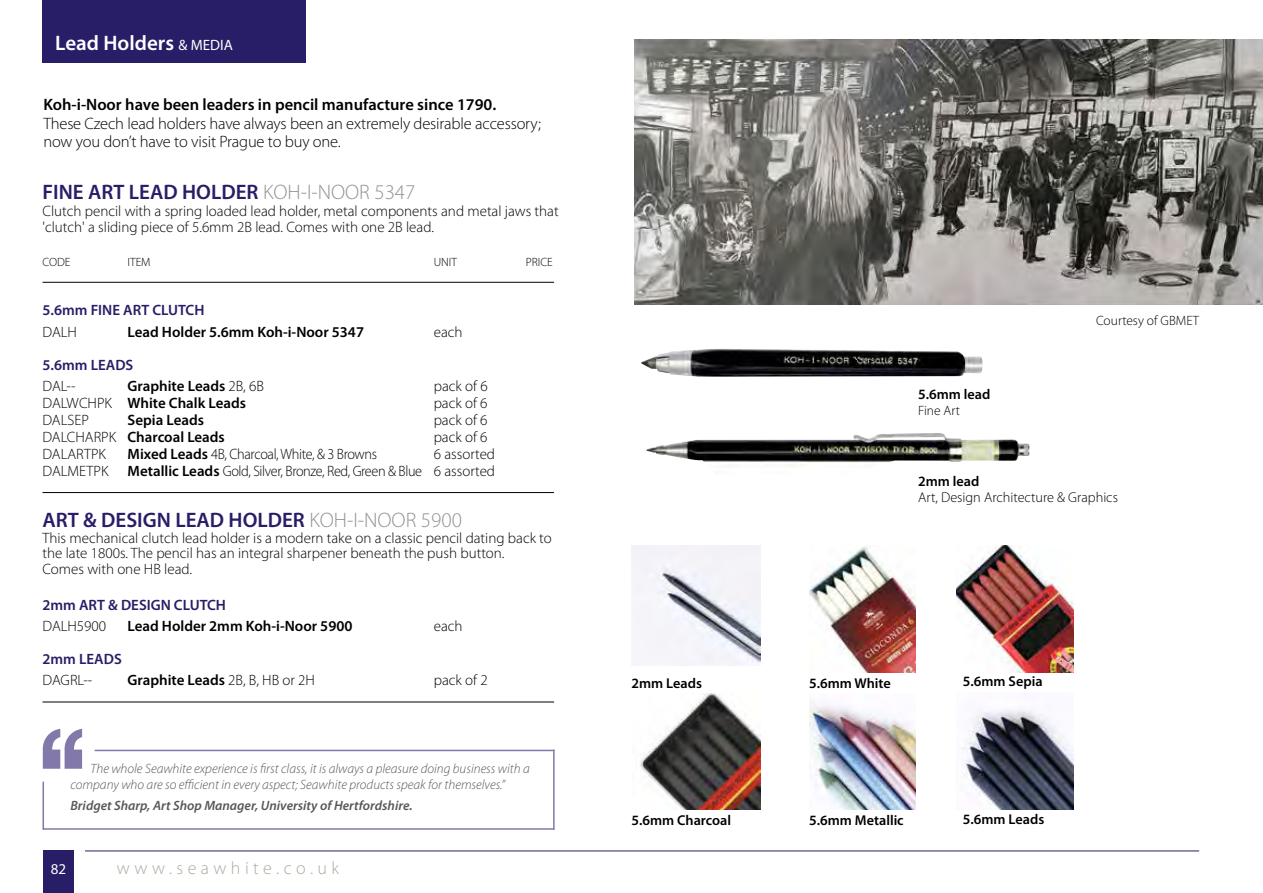
<style>
.page{position:relative;width:1263px;height:893px;background:#fff}
.page>*{position:absolute;margin:0;border:0;box-sizing:border-box;transform-origin:0 0}
.t1{font:600 21px "Myriad Pro";color:#281d67}
.t2{font:600 21px "Myriad Pro";color:#fff}
.t3{font:300 18px "Myriad Pro";letter-spacing:.25em;color:#acaaa0}
.t4{font:300 16.5px/18px "Myriad Pro";letter-spacing:-.01em;color:#000}
.t5{font:600 16.5px "Myriad Pro";color:#000}
.t6{font:300 15px/15.8px "Myriad Pro";color:#000}
.t7{font:600 15px "Myriad Pro";color:#000}
.t8{font:300 15px "Myriad Pro";letter-spacing:-.025em;color:#000;scale:.95 1}
.t9{font:600 15px "Myriad Pro";color:#281d67}
.t10{font:15px "Myriad Pro";color:#fff}
.t11{font:600 14.25px "Myriad Pro";color:#000}
.t12{font:300 14.25px "Myriad Pro";color:#000}
.t13{font:italic 300 13.5px/16.2px "Myriad Pro";color:#575756}
.t14{font:italic 600 13.5px "Myriad Pro";color:#575756}
.t15{font:300 13.5px "Myriad Pro";color:#000}
.t16{font:300 12px "Myriad Pro";color:#000}
.s1{font-weight:400;font-size:15px}
.s2{font-weight:300;color:#929292}
.s3{font-weight:300}
.s4{font-weight:600}
</style>
<div class="page">
<div style="left:43px;top:0;width:263px;height:63px;background:#281d67"></div>
<div style="left:43px;top:850px;width:31px;height:43px;background:#281d67"></div>
<hr style="left:85px;top:850px;width:1114px;height:1px;background:#281d67">
<hr style="left:43px;top:282px;width:511px;height:1px;background:#000">
<hr style="left:43px;top:492px;width:511px;height:1px;background:#000">
<hr style="left:43px;top:702px;width:511px;height:1px;background:#000">
<img style="left:641px;top:349px;width:342px;height:28px">
<hr style="left:553px;top:750px;width:2px;height:80px;background:#8378aa">
<hr style="left:95px;top:750px;width:459px;height:1px;background:#8378aa">
<hr style="left:43px;top:828px;width:512px;height:2px;background:#8378aa">
<svg style="left:43px;top:729px;width:505px;height:101px"></svg>
<hr style="left:43px;top:782px;width:1px;height:48px;background:#8378aa">
<img style="left:646px;top:433px;width:384px;height:34px">
<img style="left:640px;top:694px;width:120px;height:115px">
<img style="left:809px;top:546px;width:107px;height:127px">
<img style="left:956px;top:545px;width:117px;height:127px">
<img style="left:631px;top:545px;width:129px;height:120px">
<img style="left:809px;top:702px;width:107px;height:107px">
<img style="left:961px;top:708px;width:112px;height:101px">
<img style="left:634px;top:39px;width:629px;height:266px">
<h1 class="t2" style="left:55px;top:30px;width:179px">Lead Holders <span class="s1">&amp; MEDIA</span></h1>
<p class="t5" style="left:43px;top:94px;width:454px">Koh-i-Noor have been leaders in pencil manufacture since 1790.</p>
<p class="t4" style="left:43px;top:115px;width:499px">These Czech lead holders have always been an extremely desirable accessory; now you don’t have to visit Prague to buy one.</p>
<h1 class="t1" style="left:43px;top:178px;width:374px">FINE ART LEAD HOLDER <span class="s2">KOH-I-NOOR 5347</span></h1>
<p class="t6" style="left:43px;top:203px;width:518px">Clutch pencil with a spring loaded lead holder, metal components and metal jaws that 'clutch' a sliding piece of 5.6mm 2B lead. Comes with one 2B lead.</p>
<p class="t16" style="left:43px;top:254px;width:30px">CODE</p>
<p class="t16" style="left:128px;top:254px;width:25px">ITEM</p>
<p class="t16" style="left:434px;top:254px;width:25px">UNIT</p>
<p class="t16" style="left:526px;top:254px;width:29px">PRICE</p>
<p class="t9" style="left:43px;top:301px;width:163px">5.6mm FINE ART CLUTCH</p>
<p class="t6" style="left:43px;top:324px;width:36px">DALH</p>
<p class="t7" style="left:128px;top:322px;width:238px">Lead Holder 5.6mm Koh-i-Noor 5347</p>
<p class="t6" style="left:434px;top:324px;width:30px">each</p>
<p class="t9" style="left:43px;top:355px;width:92px">5.6mm LEADS</p>
<p class="t6" style="left:43px;top:378px;width:35px">DAL--</p>
<p class="t7" style="left:128px;top:376px;width:138px">Graphite Leads <span class="s3">2B, 6B</span></p>
<p class="t6" style="left:434px;top:378px;width:55px">pack of 6</p>
<p class="t7" style="left:42px;top:393px;width:205px"><span class="s3">DALWCHPK</span> White Chalk Leads</p>
<p class="t6" style="left:434px;top:395px;width:55px">pack of 6</p>
<p class="t6" style="left:42px;top:412px;width:48px">DALSEP</p>
<p class="t7" style="left:128px;top:410px;width:78px">Sepia Leads</p>
<p class="t6" style="left:434px;top:412px;width:55px">pack of 6</p>
<p class="t7" style="left:42px;top:427px;width:184px"><span class="s3">DALCHARPK</span> Charcoal Leads</p>
<p class="t6" style="left:434px;top:429px;width:55px">pack of 6</p>
<p class="t6" style="left:42px;top:446px;width:65px">DALARTPK</p>
<p class="t8" style="left:127px;top:445px;width:264px"><span class="s4">Mixed Leads</span> 4B, Charcoal, White, &amp; 3 Browns</p>
<p class="t6" style="left:434px;top:446px;width:63px">6 assorted</p>
<p class="t6" style="left:43px;top:463px;width:67px">DALMETPK</p>
<p class="t8" style="left:128px;top:462px;width:388px"><span class="s4">Metallic Leads</span> Gold, Silver, Bronze, Red, Green &amp; Blue 6 assorted</p>
<h1 class="t1" style="left:43px;top:507px;width:421px">ART &amp; DESIGN LEAD HOLDER <span class="s2">KOH-I-NOOR 5900</span></h1>
<p class="t6" style="left:43px;top:530px;width:511px">This mechanical clutch lead holder is a modern take on a classic pencil dating back to the late 1800s. The pencil has an integral sharpener beneath the push button.<br>Comes with one HB lead.</p>
<p class="t9" style="left:43px;top:595px;width:185px">2mm ART &amp; DESIGN CLUTCH</p>
<p class="t6" style="left:43px;top:618px;width:65px">DALH5900</p>
<p class="t7" style="left:128px;top:617px;width:226px">Lead Holder 2mm Koh-i-Noor 5900</p>
<p class="t6" style="left:434px;top:618px;width:30px">each</p>
<p class="t9" style="left:43px;top:649px;width:81px">2mm LEADS</p>
<p class="t6" style="left:43px;top:672px;width:51px">DAGRL--</p>
<p class="t7" style="left:128px;top:671px;width:189px">Graphite Leads <span class="s3">2B, B, HB or 2H</span></p>
<p class="t6" style="left:434px;top:672px;width:55px">pack of 2</p>
<p class="t13" style="left:70px;top:760px;width:461px;text-indent:20px">The whole Seawhite experience is first class, it is always a pleasure doing business with a company who are so efficient in every aspect; Seawhite products speak for themselves.”</p>
<p class="t14" style="left:70px;top:796px;width:344px">Bridget Sharp, Art Shop Manager, University of Hertfordshire.</p>
<p class="t10" style="left:51px;top:859px;width:17px">82</p>
<p class="t3" style="left:117px;top:857px;width:224px">www.seawhite.co.uk</p>
<p class="t11" style="left:918px;top:385px;width:74px">5.6mm lead</p>
<p class="t15" style="left:918px;top:402px;width:43px">Fine Art</p>
<p class="t15" style="left:1096px;top:312px;width:105px">Courtesy of GBMET</p>
<p class="t11" style="left:918px;top:472px;width:63px">2mm lead</p>
<p class="t12" style="left:918px;top:488px;width:201px">Art, Design Architecture &amp; Graphics</p>
<p class="t11" style="left:631px;top:674px;width:72px">2mm Leads</p>
<p class="t11" style="left:809px;top:674px;width:83px">5.6mm White</p>
<p class="t11" style="left:963px;top:673px;width:81px">5.6mm Sepia</p>
<p class="t11" style="left:631px;top:811px;width:101px">5.6mm Charcoal</p>
<p class="t11" style="left:809px;top:811px;width:96px">5.6mm Metallic</p>
<p class="t11" style="left:963px;top:810px;width:83px">5.6mm Leads</p>
</div>
